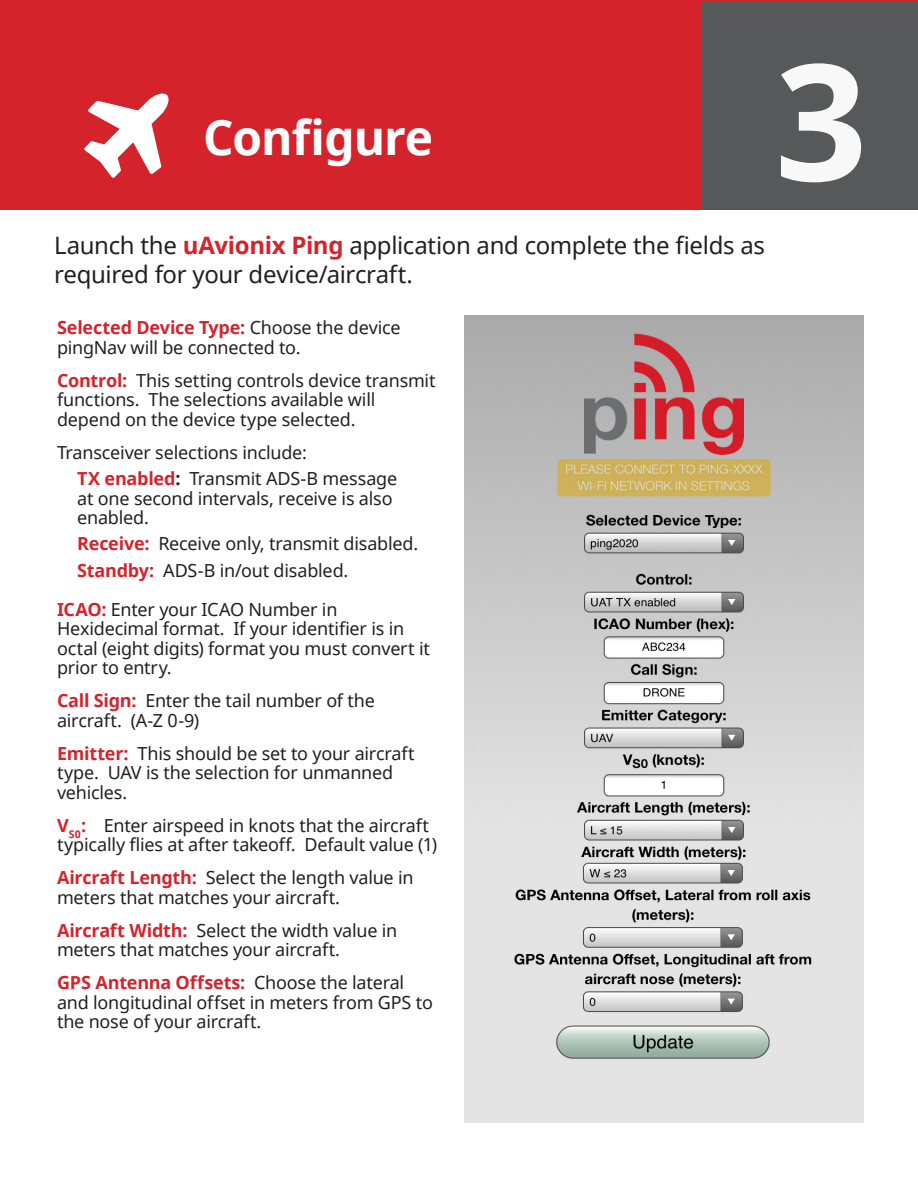
<style>
.page{position:relative;width:918px;height:1188px;background:#fff}
.page>*{position:absolute;margin:0;border:0;box-sizing:border-box;transform-origin:0 0}
.Noto_Sans_Heading{font:700 162.15px "Noto Sans";color:#f8f8f8}
.Noto_Sans_Heading-2{font:700 48px "Noto Sans";letter-spacing:-.02em;color:#fff}
.Body_Copy_9pt{font:24px/28.8px "Noto Sans";letter-spacing:-.015em;color:#231f20}
.Body_Copy_9pt-2{font:18px/19.5px "Noto Sans";letter-spacing:-.01em;color:#231f20}
.s1{font-weight:700;color:#d5232c}
.s2{font-weight:700}
</style>
<div class="page">
<div style="left:0;top:0;width:918px;height:210px;background:#d5232c"></div>
<div style="left:702px;top:1px;width:216px;height:209px;background:#57585a"></div>
<svg style="left:84px;top:94px;width:85px;height:84px"></svg>
<img style="left:464px;top:315px;width:400px;height:807px">
<p class="Noto_Sans_Heading-2" style="left:203px;top:103px;width:232px">Configure</p>
<p class="Noto_Sans_Heading" style="left:775px;top:7px;width:94px">3</p>
<p class="Body_Copy_9pt" style="left:54px;top:230px;width:713px">Launch the <span class="s1">uAvionix Ping</span> application and complete the fields as required for your device/aircraft.</p>
<p class="Body_Copy_9pt-2" style="left:57px;top:318px;width:345px"><span class="s1">Selected Device Type:</span> Choose the device pingNav will be connected to.</p>
<p class="Body_Copy_9pt-2" style="left:57px;top:370px;width:380px"><span class="s1">Control:</span> This setting controls device transmit functions. The selections available will depend on the device type selected.</p>
<p class="Body_Copy_9pt-2" style="left:57px;top:442px;width:251px">Transceiver selections include:</p>
<p class="Body_Copy_9pt-2" style="left:77px;top:468px;width:322px"><span class="s1">TX enabled</span><span class="s2">:</span> Transmit ADS-B message at one second intervals, receive is also enabled.</p>
<p class="Body_Copy_9pt-2" style="left:77px;top:534px;width:342px"><span class="s1">Receive:</span> Receive only, transmit disabled.</p>
<p class="Body_Copy_9pt-2" style="left:77px;top:560px;width:273px"><span class="s1">Standby:</span> ADS-B in/out disabled.</p>
<p class="Body_Copy_9pt-2" style="left:57px;top:599px;width:375px"><span class="s1">ICAO:</span> Enter your ICAO Number in Hexidecimal format. If your identifier is in octal (eight digits) format you must convert it prior to entry.</p>
<p class="Body_Copy_9pt-2" style="left:57px;top:690px;width:319px"><span class="s1">Call Sign:</span> Enter the tail number of the aircraft. (A-Z 0-9)</p>
<p class="Body_Copy_9pt-2" style="left:57px;top:743px;width:359px"><span class="s1">Emitter:</span> This should be set to your aircraft type. UAV is the selection for unmanned vehicles.</p>
<p class="Body_Copy_9pt-2" style="left:57px;top:815px;width:382px"><span class="s1">V</span><sub>S0</sub><span class="s1">:</span> Enter airspeed in knots that the aircraft typically flies at after takeoff. Default value (1)</p>
<p class="Body_Copy_9pt-2" style="left:57px;top:867px;width:358px"><span class="s1">Aircraft Length:</span> Select the length value in meters that matches your aircraft.</p>
<p class="Body_Copy_9pt-2" style="left:57px;top:920px;width:342px"><span class="s1">Aircraft Width:</span> Select the width value in meters that matches your aircraft.</p>
<p class="Body_Copy_9pt-2" style="left:57px;top:972px;width:377px"><span class="s1">GPS Antenna Offsets:</span> Choose the lateral and longitudinal offset in meters from GPS to the nose of your aircraft.</p>
</div>
